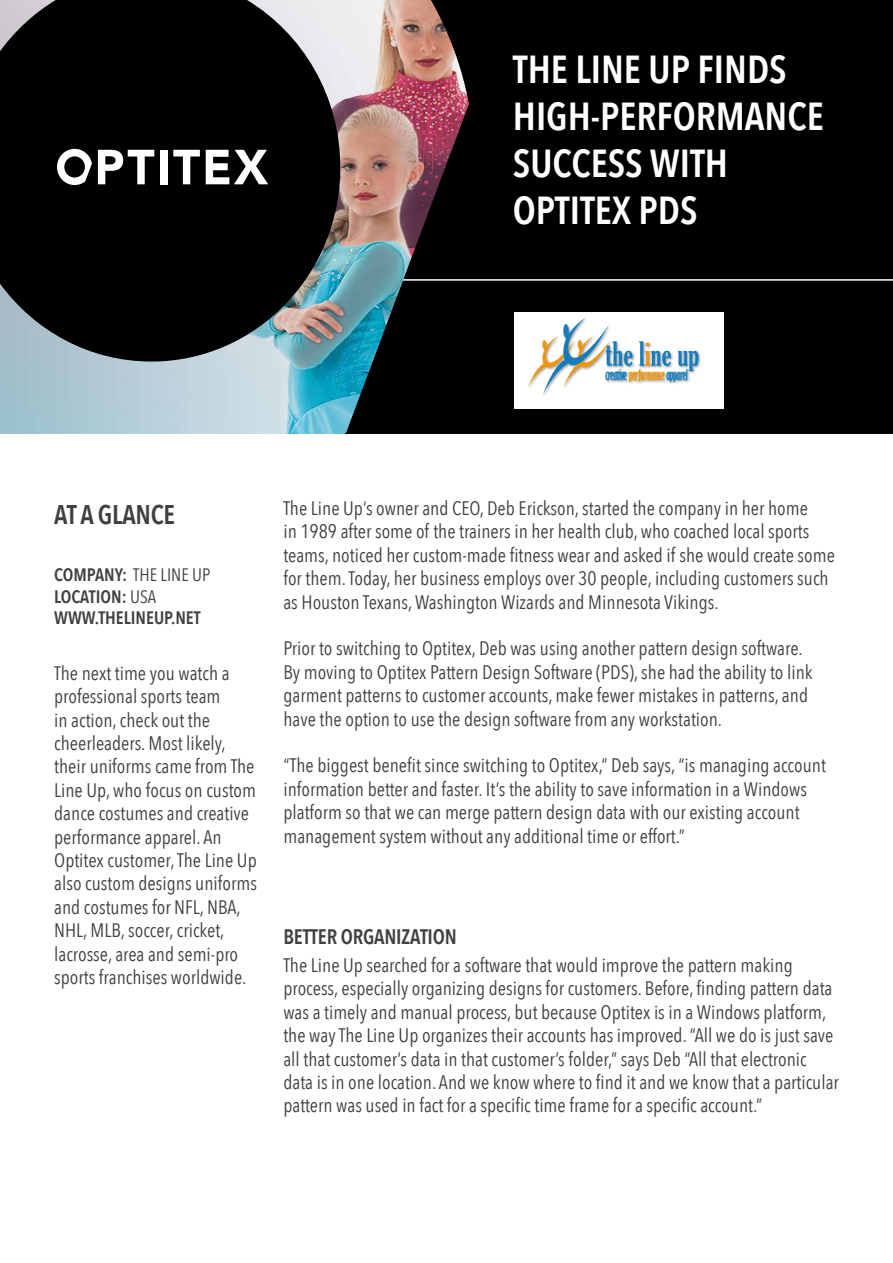
<style>
.page{position:relative;width:893px;height:1263px;background:#fff}
.page>*{position:absolute;margin:0;border:0;box-sizing:border-box;transform-origin:0 0}
.t1{font:600 39px/46.8px "Avenir Next Condensed";color:#fff}
.t2{font:600 27px "Avenir Next Condensed";letter-spacing:-.01em;color:#404042}
.t3{font:600 21px "Avenir Next Condensed";letter-spacing:-.01em;color:#404042}
.t4{font:19.5px/23.4px "Avenir Next Condensed";color:#404042}
.t5{font:600 18px/21.6px "Avenir Next Condensed";color:#404042}
.s1{font-weight:400}
</style>
<div class="page">
<div style="left:0;top:0;width:893px;height:544px;background:#000"></div>
<hr style="left:380px;top:279px;width:513px;height:2px;background:#fff">
<img style="left:0;top:0;width:469px;height:434px">
<div style="left:0;top:434px;width:893px;height:829px;background:#fff"></div>
<svg style="left:98px;top:150px;width:56px;height:34px"></svg>
<div style="left:160px;top:150px;width:8px;height:34px;background:#fff"></div>
<svg style="left:173px;top:150px;width:27px;height:34px"></svg>
<svg style="left:206px;top:150px;width:62px;height:34px"></svg>
<svg style="left:57px;top:149px;width:35px;height:36px"></svg>
<div style="left:514px;top:312px;width:210px;height:97px;background:#fff"></div>
<img style="left:528px;top:319px;width:173px;height:76px">
<h1 class="t1" style="left:513px;top:50px;width:312px">THE LINE UP FINDS<br>HIGH-PERFORMANCE<br>SUCCESS WITH<br>OPTITEX PDS</h1>
<h2 class="t2" style="left:54px;top:504px;width:122px">AT A GLANCE</h2>
<p class="t5" style="left:54px;top:566px;width:158px">COMPANY: <span class="s1">THE LINE UP<br></span>LOCATION: <span class="s1">USA<br></span>WWW.THELINEUP.NET</p>
<p class="t4" style="left:54px;top:663px;width:204px">The next time you watch a professional sports team<br>in action, check out the cheerleaders. Most likely, their uniforms came from The<br>Line Up, who focus on custom dance costumes and creative performance apparel. An<br>Optitex customer, The Line Up also custom designs uniforms and costumes for NFL, NBA,<br>NHL, MLB, soccer, cricket, lacrosse, area and semi-pro sports franchises worldwide.</p>
<p class="t4" style="left:283px;top:498px;width:553px">The Line Up’s owner and CEO, Deb Erickson, started the company in her home<br>in 1989 after some of the trainers in her health club, who coached local sports teams, noticed her custom-made itness wear and asked if she would create some for them. Today, her business employs over 30 people, including customers such as Houston Texans, Washington Wizards and Minnesota Vikings.</p>
<p class="t4" style="left:283px;top:638px;width:531px">Prior to switching to Optitex, Deb was using another pattern design software.<br>By moving to Optitex Pattern Design Software (PDS), she had the ability to link garment patterns to customer accounts, make fewer mistakes in patterns, and have the option to use the design software from any workstation.</p>
<p class="t4" style="left:283px;top:753px;width:544px">“The biggest beneit since switching to Optitex,” Deb says, “is managing account information better and faster. It’s the ability to save information in a Windows platform so that we can merge pattern design data with our existing account management system without any additional time or effort.”</p>
<p class="t3" style="left:283px;top:929px;width:175px">BETTER ORGANIZATION</p>
<p class="t4" style="left:283px;top:955px;width:557px">The Line Up searched for a software that would improve the pattern making process, especially organizing designs for customers. Before, inding pattern data was a timely and manual process, but because Optitex is in a Windows platform, the way The Line Up organizes their accounts has improved. “All we do is just save all that customer’s data in that customer’s folder,” says Deb “All that electronic data is in one location. And we know where to ind it and we know that a particular pattern was used in fact for a speciic time frame for a speciic account.”</p>
</div>
